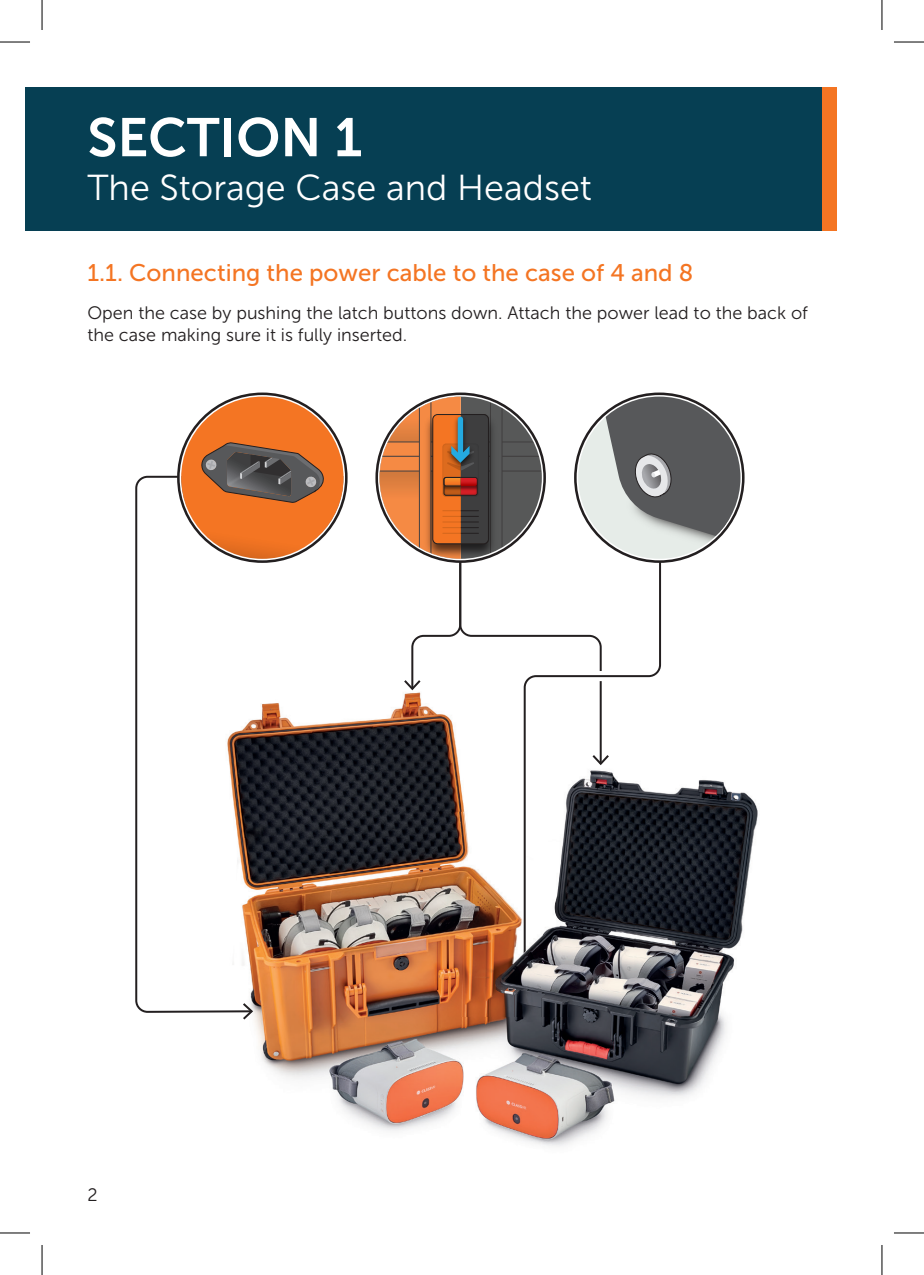
<style>
.page{position:relative;width:924px;height:1275px;background:#fff}
.page>*{position:absolute;margin:0;border:0;box-sizing:border-box;transform-origin:0 0}
.t1{font:54px "Museo Sans 700";color:#fff}
.t2{font:36px "Museo Sans 300";color:#fff}
.t3{font:24px "Museo Sans 500";color:#f47523}
.t4{font:18px/21.6px "Museo Sans 300";color:#231f20}
</style>
<div class="page">
<img style="left:253px;top:703px;width:505px;height:444px">
<svg style="left:181px;top:396px;width:162px;height:163px"></svg>
<svg style="left:135px;top:475px;width:118px;height:538px"></svg>
<svg style="left:241px;top:1001px;width:13px;height:20px"></svg>
<svg style="left:379px;top:396px;width:361px;height:370px"></svg>
<svg style="left:522px;top:560px;width:139px;height:422px"></svg>
<img style="left:447px;top:811px;width:187px;height:206px">
<div style="left:25px;top:87px;width:796px;height:144px;background:#063f53"></div>
<div style="left:821px;top:87px;width:15px;height:144px;background:#f47523"></div>
<hr style="left:0;top:42px;width:30px;height:1px;background:#000">
<hr style="left:893px;top:42px;width:30px;height:1px;background:#000">
<hr style="left:0;top:1232px;width:30px;height:1px;background:#000">
<hr style="left:893px;top:1232px;width:30px;height:1px;background:#000">
<hr style="left:42px;top:0;width:1px;height:30px;background:#000">
<hr style="left:42px;top:1245px;width:1px;height:30px;background:#000">
<hr style="left:881px;top:0;width:1px;height:30px;background:#000">
<hr style="left:881px;top:1245px;width:1px;height:30px;background:#000">
<h1 class="t1" style="left:87px;top:107px;width:276px">SECTION 1</h1>
<h2 class="t2" style="left:87px;top:168px;width:506px">The Storage Case and Headset</h2>
<h3 class="t3" style="left:87px;top:259px;width:607px">1.1. Connecting the power cable to the case of 4 and 8</h3>
<p class="t4" style="left:87px;top:302px;width:721px">Open the case by pushing the latch buttons down. Attach the power lead to the back of the case making sure it is fully inserted.</p>
<p class="t4" style="left:87px;top:1184px;width:12px">2</p>
</div>
